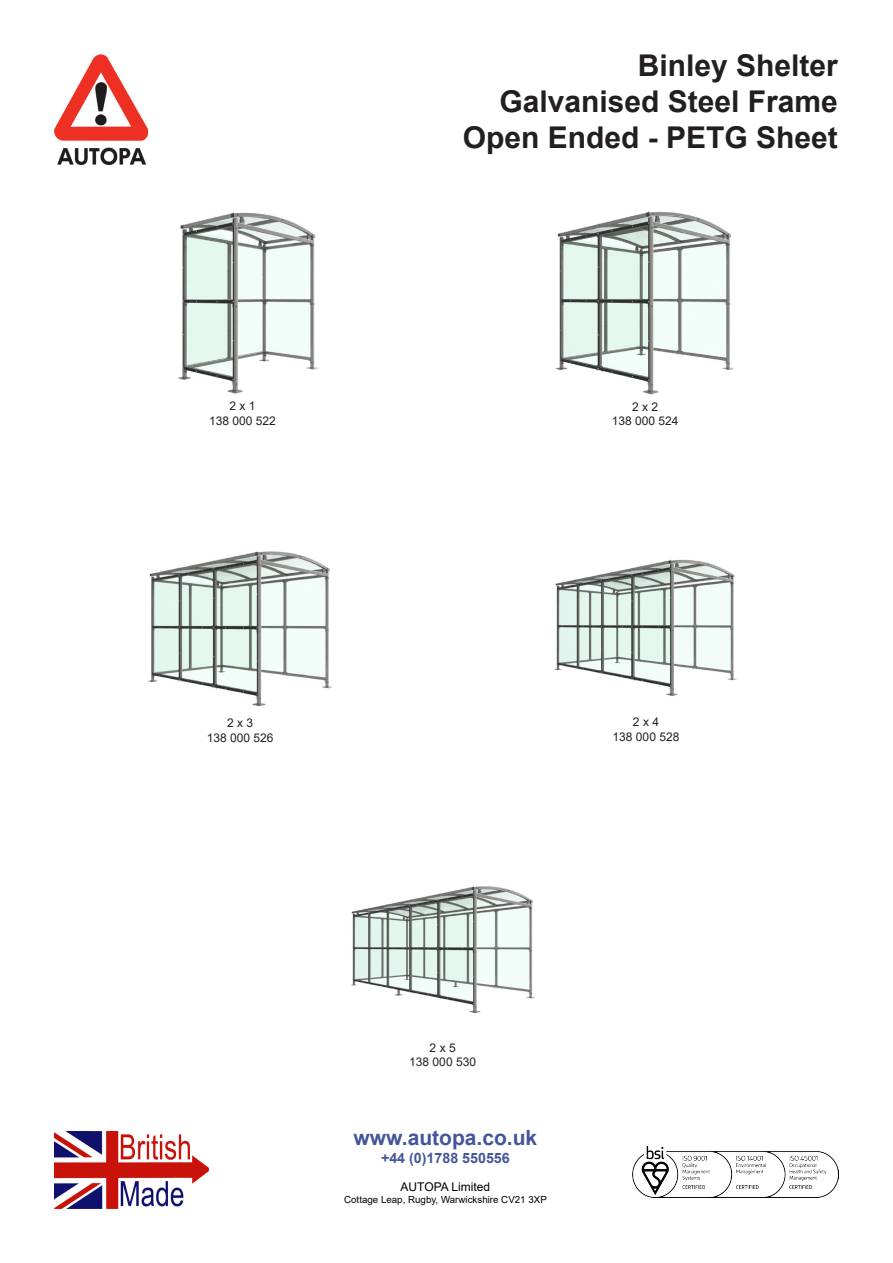
<style>
.page{position:relative;width:893px;height:1263px;background:#fff}
.page>*{position:absolute;margin:0;border:0;box-sizing:border-box;transform-origin:0 0}
.t1{font:700 30px "Arial";color:#231f20}
.t2{font:700 21px "Arial";color:#44559a}
.t3{font:700 14.25px "Arial";color:#44559a}
.t4{font:12px "Arial";color:#231f20}
.t5{font:12px "Arial";color:#000}
.t6{font:9.75px "Arial";color:#000}
</style>
<div class="page">
<img style="left:54px;top:54px;width:94px;height:111px">
<img style="left:54px;top:1131px;width:155px;height:78px">
<img style="left:633px;top:1147px;width:206px;height:50px">
<img style="left:178px;top:212px;width:140px;height:182px">
<img style="left:555px;top:211px;width:179px;height:184px">
<img style="left:148px;top:551px;width:184px;height:156px">
<img style="left:554px;top:559px;width:183px;height:137px">
<img style="left:351px;top:886px;width:184px;height:128px">
<p class="t4" style="left:229px;top:398px;width:28px">2 x 1</p>
<p class="t4" style="left:209px;top:412px;width:68px">138 000 522</p>
<p class="t4" style="left:227px;top:715px;width:28px">2 x 3</p>
<p class="t4" style="left:207px;top:729px;width:68px">138 000 526</p>
<p class="t1" style="left:638px;top:44px;width:202px">Binley Shelter</p>
<p class="t1" style="left:499px;top:80px;width:340px">Galvanised Steel Frame</p>
<p class="t1" style="left:463px;top:116px;width:377px">Open Ended - PETG Sheet</p>
<p class="t4" style="left:632px;top:398px;width:28px">2 x 2</p>
<p class="t4" style="left:612px;top:412px;width:68px">138 000 524</p>
<p class="t4" style="left:633px;top:714px;width:28px">2 x 4</p>
<p class="t4" style="left:613px;top:728px;width:68px">138 000 528</p>
<p class="t4" style="left:430px;top:1039px;width:28px">2 x 5</p>
<p class="t4" style="left:409px;top:1053px;width:68px">138 000 530</p>
<p class="t2" style="left:354px;top:1123px;width:185px">www.autopa.co.uk</p>
<p class="t3" style="left:381px;top:1147px;width:130px">+44 (0)1788 550556</p>
<p class="t5" style="left:401px;top:1179px;width:91px">AUTOPA Limited</p>
<p class="t6" style="left:344px;top:1193px;width:204px">Cottage Leap, Rugby, Warwickshire CV21 3XP</p>
</div>
